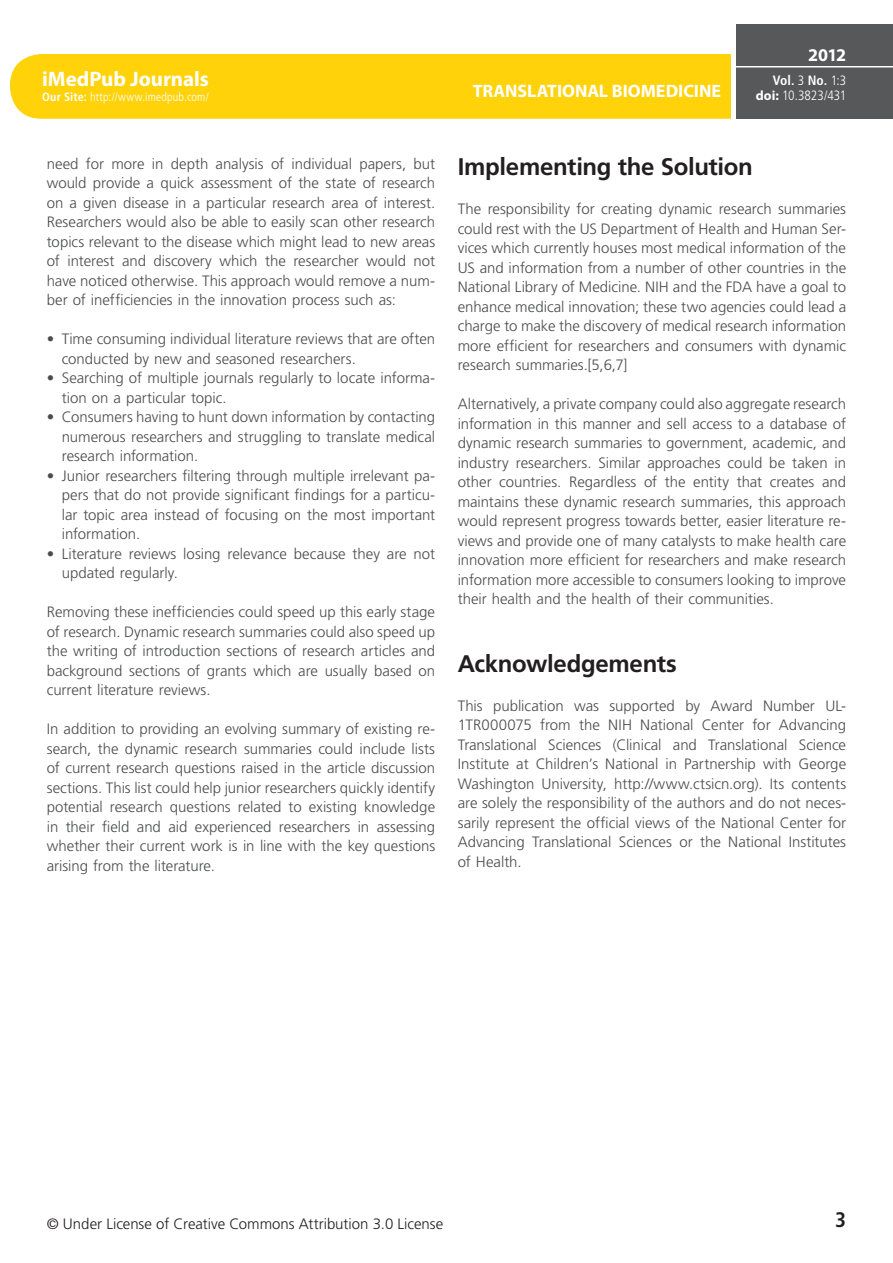
<style>
.page{position:relative;width:893px;height:1263px;background:#fff}
.page>*{position:absolute;margin:0;border:0;box-sizing:border-box;transform-origin:0 0}
._02-Subtit{font:700 24px "Frutiger LT Std";letter-spacing:-.015em;color:#231f20}
.t1{font:700 21px "Myriad Pro";letter-spacing:-.005em;color:#fff}
._01-txt_80{font:700 condensed 21px "Frutiger LT Std";color:#231f20}
.TXT{font:700 18px "Myriad Pro";letter-spacing:-.005em;color:#fff}
._01-txt_80-2{font:300 15px/19.5px "Frutiger LT Std";letter-spacing:-.005em;color:#4b4c4d;text-align:justify}
.t2{font:300 15px "Frutiger LT Std";color:#231f20}
.t3{font:300 condensed 13.5px "Frutiger LT Std";letter-spacing:-.005em;color:#fff}
.t4{font:700 condensed 13.5px "Frutiger LT Std";color:#fff}
.t5{font:300 condensed 12px "Frutiger LT Std";letter-spacing:.015em;color:#fff}
.s1{font-weight:700}
.s2{font-weight:300}
.s3{font-family:"Myriad Pro";font-weight:700;font-stretch:normal}
</style>
<div class="page">
<div style="left:10px;top:54px;width:775px;height:65px;background:#ffd20a;border-radius:32px"></div>
<div style="left:732px;top:0;width:5px;height:126px;background:#fff"></div>
<div style="left:736px;top:24px;width:157px;height:95px;background:#57585a"></div>
<hr style="left:736px;top:66px;width:157px;height:1px;background:#fff">
<p class="t1" style="left:42px;top:65px;width:168px">iMedPub Journals</p>
<p class="t5" style="left:42px;top:90px;width:168px"><span class="s1">Our Site:</span> http://www.imedpub.com/</p>
<p class="_01-txt_80-2" style="left:47px;top:154px;width:390px">need for more in depth analysis of individual papers, but would provide a quick assessment of the state of research on a given disease in a particular research area of interest.<br>Researchers would also be able to easily scan other research topics relevant to the disease which might lead to new areas of interest and discovery which the researcher would not have noticed otherwise. This approach would remove a num&shy;ber of inefficiencies in the innovation process such as:</p>
<p class="_01-txt_80-2" style="left:62px;top:329px;width:375px;text-indent:-15px">• Time consuming individual literature reviews that are often conducted by new and seasoned researchers.</p>
<p class="_01-txt_80-2" style="left:62px;top:368px;width:375px;text-indent:-15px">• Searching of multiple journals regularly to locate informa&shy;tion on a particular topic.</p>
<p class="_01-txt_80-2" style="left:62px;top:407px;width:375px;text-indent:-15px">• Consumers having to hunt down information by contacting numerous researchers and struggling to translate medical research information.</p>
<p class="_01-txt_80-2" style="left:62px;top:466px;width:375px;text-indent:-15px">• Junior researchers filtering through multiple irrelevant pa&shy;pers that do not provide significant findings for a particu&shy;lar topic area instead of focusing on the most important information.</p>
<p class="_01-txt_80-2" style="left:62px;top:544px;width:375px;text-indent:-15px">• Literature reviews losing relevance because they are not updated regularly.</p>
<p class="_01-txt_80-2" style="left:47px;top:602px;width:390px">Removing these inefficiencies could speed up this early stage of research. Dynamic research summaries could also speed up the writing of introduction sections of research articles and background sections of grants which are usually based on current literature reviews.</p>
<p class="_01-txt_80-2" style="left:47px;top:719px;width:390px">In addition to providing an evolving summary of existing re&shy;search, the dynamic research summaries could include lists of current research questions raised in the article discussion sections. This list could help junior researchers quickly identify potential research questions related to existing knowledge in their field and aid experienced researchers in assessing whether their current work is in line with the key questions arising from the literature.</p>
<p class="TXT" style="left:473px;top:79px;width:250px">TRANSLATIONAL BIOMEDICINE</p>
<p class="TXT" style="left:808px;top:43px;width:39px">2012</p>
<p class="t4" style="left:773px;top:72px;width:75px">Vol. <span class="s2">3</span> No. <span class="s2">1:3</span></p>
<p class="t3" style="left:756px;top:87px;width:92px"><span class="s3">doi:</span> 10.3823/431</p>
<p class="_02-Subtit" style="left:458px;top:153px;width:297px">Implementing the Solution</p>
<p class="_01-txt_80-2" style="left:458px;top:200px;width:390px">The responsibility for creating dynamic research summaries could rest with the US Department of Health and Human Ser&shy;vices which currently houses most medical information of the US and information from a number of other countries in the National Library of Medicine. NIH and the FDA have a goal to enhance medical innovation; these two agencies could lead a charge to make the discovery of medical research information more efficient for researchers and consumers with dynamic research summaries.[5,6,7]</p>
<p class="_01-txt_80-2" style="left:458px;top:395px;width:390px">Alternatively, a private company could also aggregate research information in this manner and sell access to a database of dynamic research summaries to government, academic, and industry researchers. Similar approaches could be taken in other countries. Regardless of the entity that creates and maintains these dynamic research summaries, this approach would represent progress towards better, easier literature re&shy;views and provide one of many catalysts to make health care innovation more efficient for researchers and make research information more accessible to consumers looking to improve their health and the health of their communities.</p>
<p class="_02-Subtit" style="left:458px;top:649px;width:220px">Acknowledgements</p>
<p class="_01-txt_80-2" style="left:458px;top:696px;width:390px">This publication was supported by Award Number UL-1TR000075 from the NIH National Center for Advancing Translational Sciences (Clinical and Translational Science Institute at Children’s National in Partnership with George Washington University, http://www.ctsicn.org). Its contents are solely the responsibility of the authors and do not neces&shy;sarily represent the official views of the National Center for Advancing Translational Sciences or the National Institutes of Health.</p>
<p class="t2" style="left:47px;top:1216px;width:398px">© Under License of Creative Commons Attribution 3.0 License</p>
<p class="_01-txt_80" style="left:835px;top:1207px;width:12px">3</p>
</div>
